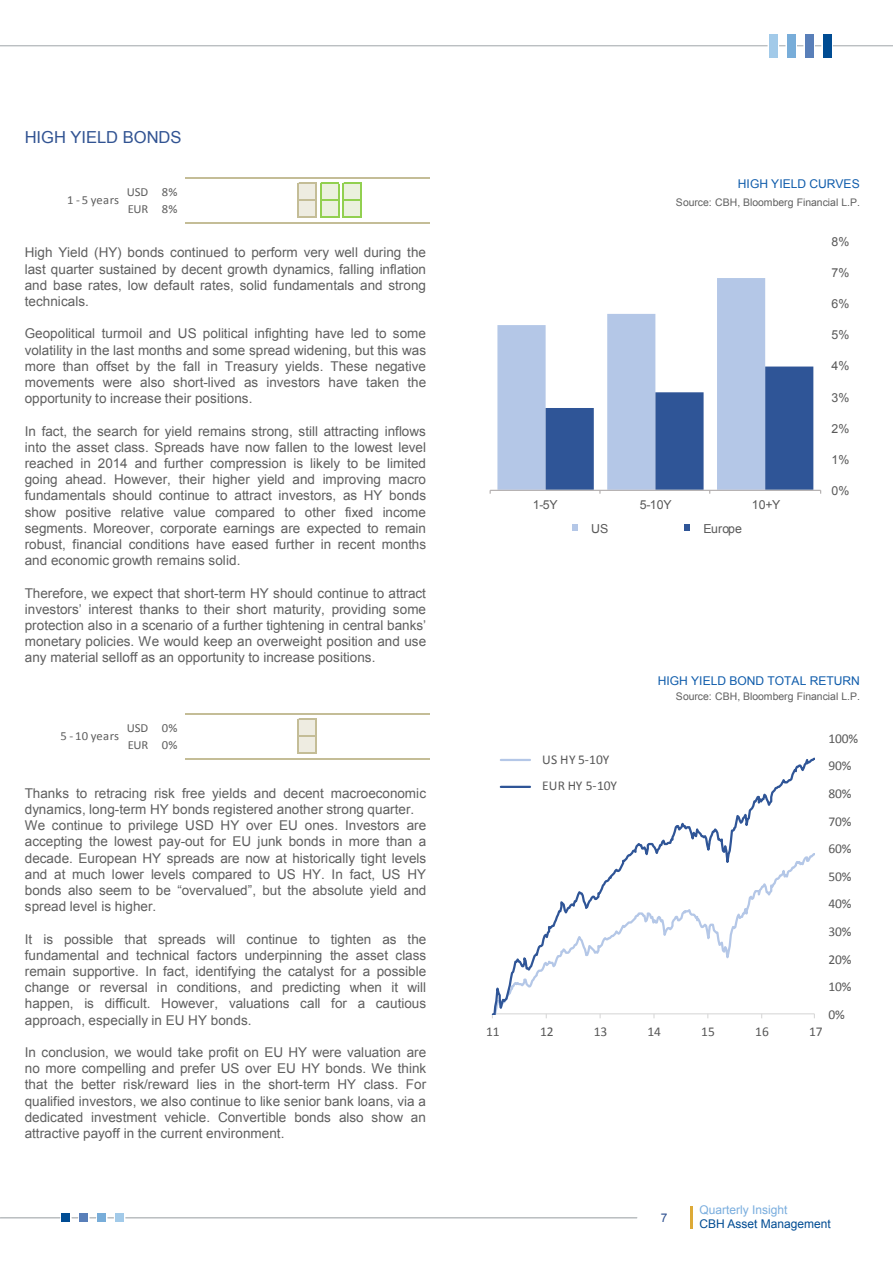
<style>
.page{position:relative;width:893px;height:1263px;background:#fff}
.page>*{position:absolute;margin:0;border:0;box-sizing:border-box;transform-origin:0 0}
.t1{font:16.5px "Arial";letter-spacing:-.005em;color:#315392}
.t2{font:13.5px/16.2px "Arial";letter-spacing:.005em;color:#5f5f5f;text-align:justify}
.t3{font:13.5px/26.4px "Calibri";letter-spacing:-.01em;color:#595959}
.t4{font:12.45px "Arial";color:#595959}
.t5{font:12.3px/16.8px "Calibri";letter-spacing:-.01em;color:#5f5f5f}
.t6{font:12.3px "Arial";letter-spacing:-.01em;color:#595959}
.t7{font:12px "Arial";color:#0f5cab}
.t8{font:12px "Arial";color:#004c93}
.t9{font:12px "Arial";color:#79adde}
.t10{font:12px "Arial";color:#305291}
.t11{font:10.5px "Arial";color:#5f5f5f}
</style>
<div class="page">
<div style="left:298px;top:183px;width:19px;height:35px;background:#eeece1"></div>
<div style="left:320px;top:183px;width:19px;height:35px;background:#ebf1de"></div>
<div style="left:343px;top:183px;width:19px;height:35px;background:#ebf1de"></div>
<svg style="left:299px;top:183px;width:63px;height:1px"></svg>
<svg style="left:299px;top:200px;width:62px;height:1px"></svg>
<svg style="left:299px;top:216px;width:62px;height:2px"></svg>
<hr style="left:298px;top:183px;width:1px;height:35px;background:#c4bd97">
<hr style="left:316px;top:184px;width:1px;height:34px;background:#c4bd97">
<hr style="left:320px;top:183px;width:1px;height:35px;background:#92d050">
<hr style="left:338px;top:184px;width:1px;height:34px;background:#92d050">
<hr style="left:343px;top:183px;width:1px;height:35px;background:#92d050">
<hr style="left:361px;top:184px;width:1px;height:34px;background:#92d050">
<hr style="left:185px;top:177px;width:244px;height:1px;background:#c4bd97">
<hr style="left:185px;top:222px;width:244px;height:1px;background:#c4bd97">
<div style="left:298px;top:719px;width:19px;height:34px;background:#eeece1"></div>
<svg style="left:299px;top:719px;width:18px;height:1px"></svg>
<svg style="left:299px;top:735px;width:17px;height:2px"></svg>
<svg style="left:299px;top:752px;width:17px;height:1px"></svg>
<hr style="left:298px;top:719px;width:1px;height:34px;background:#c4bd97">
<hr style="left:316px;top:720px;width:1px;height:33px;background:#c4bd97">
<hr style="left:185px;top:713px;width:244px;height:1px;background:#c4bd97">
<hr style="left:185px;top:758px;width:244px;height:1px;background:#c4bd97">
<svg style="left:492px;top:757px;width:323px;height:257px"></svg>
<hr style="left:501px;top:759px;width:29px;height:2px;background:#b4c7e7">
<hr style="left:501px;top:786px;width:29px;height:2px;background:#2f5597">
<svg style="left:497px;top:278px;width:268px;height:212px"></svg>
<hr style="left:490px;top:490px;width:331px;height:1px;background:#afabab">
<svg style="left:546px;top:366px;width:267px;height:128px"></svg>
<div style="left:572px;top:524px;width:6px;height:7px;background:#b4c7e7"></div>
<div style="left:684px;top:524px;width:6px;height:7px;background:#2f5597"></div>
<hr style="left:833px;top:45px;width:60px;height:1px;background:#a0a5a9">
<hr style="left:0;top:45px;width:768px;height:1px;background:#a0a5a9">
<div style="left:823px;top:34px;width:8px;height:23px;background:#004c93"></div>
<div style="left:805px;top:34px;width:8px;height:23px;background:#597fb9"></div>
<div style="left:787px;top:34px;width:8px;height:23px;background:#78add9"></div>
<div style="left:769px;top:34px;width:9px;height:23px;background:#a2cae9"></div>
<hr style="left:0;top:1217px;width:60px;height:1px;background:#a0a5a9">
<hr style="left:125px;top:1217px;width:512px;height:1px;background:#a0a5a9">
<div style="left:62px;top:1213px;width:8px;height:9px;background:#004c93"></div>
<div style="left:80px;top:1213px;width:8px;height:9px;background:#597fb9"></div>
<div style="left:97px;top:1213px;width:9px;height:9px;background:#78add9"></div>
<div style="left:115px;top:1213px;width:9px;height:9px;background:#a2cae9"></div>
<hr style="left:691px;top:1207px;width:2px;height:22px;background:#ddaa37">
<p class="t1" style="left:25px;top:126px;width:158px">HIGH YIELD BONDS</p>
<p class="t5" style="left:67px;top:191px;width:54px">1 - 5 years</p>
<p class="t5" style="left:127px;top:183px;width:52px">USD 8%<br>EUR 8%</p>
<p class="t2" style="left:25px;top:244px;width:403px">High Yield (HY) bonds continued to perform very well during the last quarter sustained by decent growth dynamics, falling inflation and base rates, low default rates, solid fundamentals and strong technicals.</p>
<p class="t2" style="left:25px;top:325px;width:403px">Geopolitical turmoil and US political infighting have led to some volatility in the last months and some spread widening, but this was more than offset by the fall in Treasury yields. These negative movements were also short-lived as investors have taken the opportunity to increase their positions.</p>
<p class="t2" style="left:25px;top:423px;width:403px">In fact, the search for yield remains strong, still attracting inflows into the asset class. Spreads have now fallen to the lowest level reached in 2014 and further compression is likely to be limited going ahead. However, their higher yield and improving macro fundamentals should continue to attract investors, as HY bonds show positive relative value compared to other fixed income segments. Moreover, corporate earnings are expected to remain robust, financial conditions have eased further in recent months and economic growth remains solid.</p>
<p class="t2" style="left:25px;top:585px;width:403px">Therefore, we expect that short-term HY should continue to attract investors’ interest thanks to their short maturity, providing some protection also in a scenario of a further tightening in central banks’ monetary policies. We would keep an overweight position and use any material selloff as an opportunity to increase positions.</p>
<p class="t5" style="left:60px;top:727px;width:60px">5 - 10 years</p>
<p class="t5" style="left:127px;top:719px;width:52px">USD 0%<br>EUR 0%</p>
<p class="t2" style="left:25px;top:785px;width:403px;text-align:left">Thanks to retracing risk free yields and decent macroeconomic dynamics, long-term HY bonds registered another strong quarter.<br>We continue to privilege USD HY over EU ones. Investors are accepting the lowest pay-out for EU junk bonds in more than a decade. European HY spreads are now at historically tight levels and at much lower levels compared to US HY. In fact, US HY bonds also seem to be “overvalued”, but the absolute yield and spread level is higher.</p>
<p class="t2" style="left:25px;top:930px;width:403px">It is possible that spreads will continue to tighten as the fundamental and technical factors underpinning the asset class remain supportive. In fact, identifying the catalyst for a possible change or reversal in conditions, and predicting when it will happen, is difficult. However, valuations call for a cautious approach, especially in EU HY bonds.</p>
<p class="t2" style="left:25px;top:1044px;width:403px">In conclusion, we would take profit on EU HY were valuation are no more compelling and prefer US over EU HY bonds. We think that the better risk/reward lies in the short-term HY class. For qualified investors, we also continue to like senior bank loans, via a dedicated investment vehicle. Convertible bonds also show an attractive payoff in the current environment.</p>
<p class="t7" style="left:738px;top:175px;width:123px">HIGH YIELD CURVES</p>
<p class="t11" style="left:676px;top:195px;width:185px">Source: CBH, Bloomberg Financial L.P.</p>
<p class="t6" style="left:832px;top:233px;width:19px">8%</p>
<p class="t6" style="left:832px;top:264px;width:19px">7%</p>
<p class="t6" style="left:832px;top:295px;width:19px">6%</p>
<p class="t6" style="left:832px;top:327px;width:19px">5%</p>
<p class="t4" style="left:832px;top:357px;width:19px">4%</p>
<p class="t6" style="left:832px;top:389px;width:19px">3%</p>
<p class="t6" style="left:832px;top:420px;width:19px">2%</p>
<p class="t6" style="left:832px;top:451px;width:19px">1%</p>
<p class="t6" style="left:533px;top:496px;width:27px">1-5Y</p>
<p class="t6" style="left:640px;top:496px;width:33px">5-10Y</p>
<p class="t6" style="left:752px;top:496px;width:30px">10+Y</p>
<p class="t6" style="left:591px;top:520px;width:19px">US</p>
<p class="t6" style="left:703px;top:520px;width:40px">Europe</p>
<p class="t6" style="left:832px;top:482px;width:19px">0%</p>
<p class="t7" style="left:658px;top:673px;width:203px">HIGH YIELD BOND TOTAL RETURN</p>
<p class="t11" style="left:676px;top:689px;width:185px">Source: CBH, Bloomberg Financial L.P.</p>
<p class="t3" style="left:542px;top:746px;width:77px">US HY 5-10Y<br>EUR HY 5-10Y</p>
<p class="t3" style="left:828px;top:725px;width:31px">100%</p>
<p class="t3" style="left:828px;top:752px;width:25px">90%</p>
<p class="t3" style="left:828px;top:780px;width:25px">80%</p>
<p class="t3" style="left:828px;top:807px;width:25px">70%</p>
<p class="t3" style="left:828px;top:835px;width:25px">60%</p>
<p class="t3" style="left:828px;top:863px;width:25px">50%</p>
<p class="t3" style="left:828px;top:890px;width:25px">40%</p>
<p class="t3" style="left:828px;top:918px;width:25px">30%</p>
<p class="t3" style="left:828px;top:945px;width:25px">20%</p>
<p class="t3" style="left:828px;top:973px;width:25px">10%</p>
<p class="t3" style="left:828px;top:1001px;width:18px">0%</p>
<p class="t3" style="left:486px;top:1018px;width:15px">11</p>
<p class="t3" style="left:540px;top:1018px;width:15px">12</p>
<p class="t3" style="left:594px;top:1018px;width:15px">13</p>
<p class="t3" style="left:647px;top:1018px;width:15px">14</p>
<p class="t3" style="left:701px;top:1018px;width:15px">15</p>
<p class="t3" style="left:755px;top:1018px;width:15px">16</p>
<p class="t3" style="left:809px;top:1018px;width:15px">17</p>
<p class="t10" style="left:661px;top:1210px;width:8px">7</p>
<p class="t9" style="left:699px;top:1201px;width:90px">Quarterly Insight</p>
<p class="t8" style="left:699px;top:1216px;width:133px">CBH Asset Management</p>
</div>
